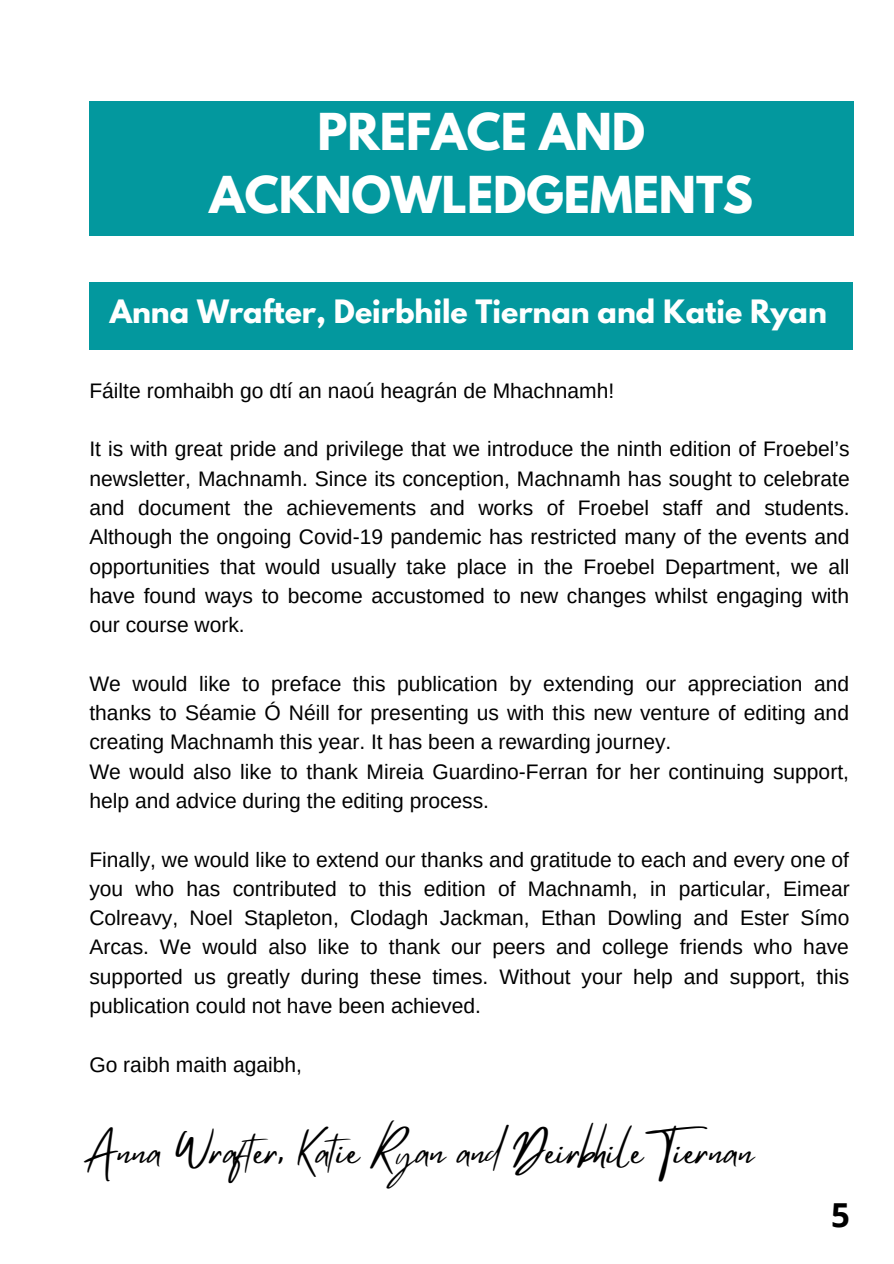
<style>
.page{position:relative;width:894px;height:1264px;background:#fff}
.page>*{position:absolute;margin:0;border:0;box-sizing:border-box;transform-origin:0 0}
.t1{font:700 45px/63px "League Spartan";color:#fff;text-align:center}
.t2{font:37.5px "Mistrully";color:#000}
.t3{font:700 33px "Open Sans";color:#000}
.t4{font:700 28.5px "League Spartan";color:#fff}
.t5{font:21px/29.2px "Arimo";color:#000;text-align:justify}
</style>
<div class="page">
<div style="left:89px;top:102px;width:764px;height:134px;background:#03989e"></div>
<div style="left:89px;top:282px;width:764px;height:67px;background:#03989e"></div>
<h1 class="t1" style="left:209px;top:106px;width:545px">PREFACE AND<br>ACKNOWLEDGEMENTS</h1>
<h3 class="t4" style="left:110px;top:297px;width:718px">Anna Wrafter, Deirbhile Tiernan and Katie Ryan</h3>
<p class="t5" style="left:89px;top:376px;width:526px">Fáilte romhaibh go dtí an naoú heagrán de Mhachnamh!</p>
<p class="t5" style="left:89px;top:434px;width:761px">It is with great pride and privilege that we introduce the ninth edition of Froebel’s newsletter, Machnamh. Since its conception, Machnamh has sought to celebrate and document the achievements and works of Froebel staff and students.<br>Although the ongoing Covid-19 pandemic has restricted many of the events and opportunities that would usually take place in the Froebel Department, we all have found ways to become accustomed to new changes whilst engaging with our course work.</p>
<p class="t5" style="left:89px;top:669px;width:761px;text-align:left">We would like to preface this publication by extending our appreciation and thanks to Séamie Ó Néill for presenting us with this new venture of editing and creating Machnamh this year. It has been a rewarding journey.<br>We would also like to thank Mireia Guardino-Ferran for her continuing support, help and advice during the editing process.</p>
<p class="t5" style="left:89px;top:844px;width:761px">Finally, we would like to extend our thanks and gratitude to each and every one of you who has contributed to this edition of Machnamh, in particular, Eimear Colreavy, Noel Stapleton, Clodagh Jackman, Ethan Dowling and Ester Símo Arcas. We would also like to thank our peers and college friends who have supported us greatly during these times. Without your help and support, this publication could not have been achieved.</p>
<p class="t5" style="left:89px;top:1049px;width:214px">Go raibh maith agaibh,</p>
<h2 class="t2" style="left:82px;top:1122px;width:673px">Anna Wrafter, Katie Ryan and Deirbhile Tiernan</h2>
<h3 class="t3" style="left:830px;top:1192px;width:20px">5</h3>
</div>
